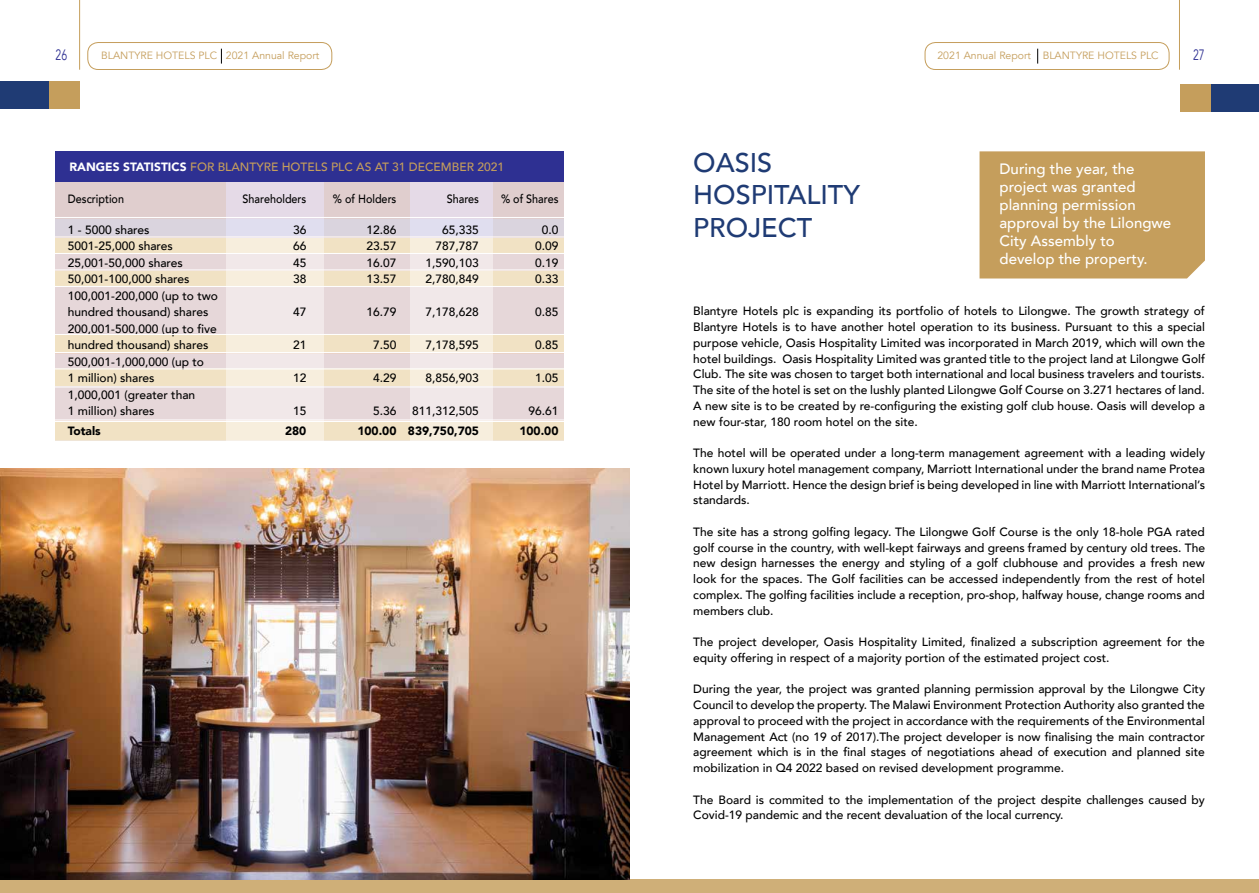
<style>
.page{position:relative;width:1259px;height:893px;background:#fff}
.page>*{position:absolute;margin:0;border:0;box-sizing:border-box;transform-origin:0 0}
.t1{font:500 27px/32.4px "Avenir LT";color:#1f3b74}
.t2{font:500 15px/18px "Avenir LT";color:#fff}
.t3{font:15px "Avenir LT";color:#2e3092;scale:.7 1}
.t4{font:500 12px/15.8px "Avenir LT";color:#000}
.t5{font:500 12px "Avenir LT";color:#c59e5c}
.t6{font:500 12px "Avenir LT";color:#000;scale:.9 1}
.t7{font:900 12px "Avenir LT";color:#000}
.t8{font:10.5px "Avenir LT";color:#c59e5c}
.s1{font-weight:900;color:#fff}
</style>
<div class="page">
<div style="left:0;top:879px;width:629px;height:14px;background:#cfaf78"></div>
<div style="left:629px;top:879px;width:630px;height:14px;background:#cfaf78"></div>
<div style="left:88px;top:42px;width:244px;height:28px;border:1px solid #c59e5c;border-radius:10px"></div>
<hr style="left:79px;top:0;width:1px;height:70px;background:#c59e5c">
<div style="left:925px;top:42px;width:244px;height:28px;border:1px solid #c59e5c;border-radius:10px"></div>
<svg style="left:1037px;top:49px;width:1px;height:15px"></svg>
<svg style="left:221px;top:49px;width:1px;height:15px"></svg>
<hr style="left:1179px;top:0;width:1px;height:70px;background:#c59e5c">
<div style="left:0;top:81px;width:49px;height:27px;background:#1f3b74"></div>
<div style="left:49px;top:81px;width:30px;height:27px;background:#c59e5c"></div>
<div style="left:1210px;top:84px;width:49px;height:27px;background:#1f3b74"></div>
<div style="left:1179px;top:84px;width:31px;height:27px;background:#c59e5c"></div>
<div style="left:55px;top:151px;width:509px;height:31px;background:#2e3092"></div>
<div style="left:54px;top:182px;width:511px;height:56px;background:#e0deef"></div>
<svg style="left:55px;top:183px;width:171px;height:258px;background:#ded7dc"></svg>
<svg style="left:324px;top:218px;width:85px;height:223px;background:#ded7dc"></svg>
<svg style="left:493px;top:218px;width:71px;height:223px;background:#ded7dc"></svg>
<svg style="left:55px;top:238px;width:509px;height:15px;background:#f3e6cc"></svg>
<svg style="left:56px;top:182px;width:508px;height:35px;fill:#e0cece"></svg>
<div style="left:54px;top:254px;width:511px;height:16px;background:linear-gradient(to right,#e8dadc,#ece0e2)"></div>
<div style="left:54px;top:287px;width:511px;height:47px;background:linear-gradient(to right,#e8dadc,#ece0e2)"></div>
<div style="left:54px;top:352px;width:511px;height:16px;background:linear-gradient(to right,#e8dadc,#ece0e2)"></div>
<div style="left:54px;top:386px;width:511px;height:36px;background:linear-gradient(to right,#e8dadc,#ece0e2)"></div>
<svg style="left:55px;top:271px;width:509px;height:15px;background:#f3e6cc"></svg>
<svg style="left:55px;top:335px;width:509px;height:19px;background:#f2e5cd"></svg>
<svg style="left:55px;top:370px;width:509px;height:16px;background:#f3e6cc"></svg>
<svg style="left:55px;top:422px;width:509px;height:17px;background:#f3e6cc"></svg>
<div style="left:30px;top:128px;width:25px;height:341px;background:#fff"></div>
<div style="left:564px;top:175px;width:26px;height:266px;background:#fff"></div>
<hr style="left:50px;top:217px;width:539px;height:1px;background:#fff">
<hr style="left:50px;top:237px;width:539px;height:1px;background:#fff">
<hr style="left:50px;top:253px;width:539px;height:1px;background:#fff">
<hr style="left:50px;top:270px;width:539px;height:1px;background:#fff">
<hr style="left:50px;top:286px;width:539px;height:1px;background:#fff">
<hr style="left:50px;top:334px;width:539px;height:1px;background:#fff">
<hr style="left:50px;top:352px;width:539px;height:1px;background:#fff">
<hr style="left:50px;top:369px;width:539px;height:1px;background:#fff">
<hr style="left:50px;top:387px;width:539px;height:1px;background:#fff">
<hr style="left:50px;top:420px;width:539px;height:1px;background:#fff">
<hr style="left:50px;top:421px;width:539px;height:1px;background:#fff">
<img style="left:0;top:469px;width:629px;height:410px">
<div style="left:979px;top:151px;width:226px;height:127px;background:#c59e5c"></div>
<p class="t3" style="left:56px;top:46px;width:18px">26</p>
<p class="t8" style="left:101px;top:50px;width:220px">BLANTYRE HOTELS PLC 2021 Annual Report</p>
<p class="t8" style="left:937px;top:50px;width:223px">2021 Annual Report BLANTYRE HOTELS PLC</p>
<p class="t3" style="left:1193px;top:46px;width:18px">27</p>
<p class="t5" style="left:69px;top:160px;width:436px"><span class="s1">RANGES STATISTICS</span> FOR BLANTYRE HOTELS PLC AS AT 31 DECEMBER 2021</p>
<p class="t6" style="left:68px;top:192px;width:64px">Description</p>
<p class="t6" style="left:243px;top:192px;width:72px">Shareholders</p>
<p class="t6" style="left:333px;top:192px;width:72px">% of Holders</p>
<p class="t6" style="left:447px;top:192px;width:37px">Shares</p>
<p class="t6" style="left:501px;top:192px;width:65px">% of Shares</p>
<p class="t4" style="left:68px;top:222px;width:83px">1 - 5000 shares</p>
<p class="t4" style="left:293px;top:222px;width:15px">36</p>
<p class="t4" style="left:366px;top:222px;width:32px">12.86</p>
<p class="t4" style="left:442px;top:222px;width:38px">65,335</p>
<p class="t4" style="left:542px;top:222px;width:18px">0.0</p>
<p class="t4" style="left:68px;top:239px;width:106px">5001-25,000 shares</p>
<p class="t4" style="left:293px;top:239px;width:15px">66</p>
<p class="t4" style="left:366px;top:239px;width:32px">23.57</p>
<p class="t4" style="left:435px;top:239px;width:45px">787,787</p>
<p class="t4" style="left:535px;top:239px;width:25px">0.09</p>
<p class="t4" style="left:68px;top:255px;width:116px">25,001-50,000 shares</p>
<p class="t4" style="left:293px;top:255px;width:15px">45</p>
<p class="t4" style="left:366px;top:255px;width:32px">16.07</p>
<p class="t4" style="left:425px;top:255px;width:55px">1,590,103</p>
<p class="t4" style="left:535px;top:255px;width:25px">0.19</p>
<p class="t4" style="left:68px;top:272px;width:123px">50,001-100,000 shares</p>
<p class="t4" style="left:293px;top:272px;width:15px">38</p>
<p class="t4" style="left:366px;top:272px;width:32px">13.57</p>
<p class="t4" style="left:425px;top:272px;width:55px">2,780,849</p>
<p class="t4" style="left:535px;top:272px;width:25px">0.33</p>
<p class="t4" style="left:68px;top:288px;width:152px;line-height:16.5px">100,001-200,000 (up to two hundred thousand) shares</p>
<p class="t4" style="left:293px;top:305px;width:15px">47</p>
<p class="t4" style="left:366px;top:305px;width:32px">16.79</p>
<p class="t4" style="left:425px;top:305px;width:55px">7,178,628</p>
<p class="t4" style="left:535px;top:305px;width:25px">0.85</p>
<p class="t4" style="left:68px;top:321px;width:150px;line-height:16.5px">200,001-500,000 (up to five hundred thousand) shares</p>
<p class="t4" style="left:68px;top:354px;width:138px;line-height:16.5px">500,001-1,000,000 (up to<br>1 million) shares</p>
<p class="t4" style="left:68px;top:387px;width:129px;line-height:16.5px">1,000,001 (greater than<br>1 million) shares</p>
<p class="t4" style="left:293px;top:338px;width:15px">21</p>
<p class="t4" style="left:373px;top:338px;width:25px">7.50</p>
<p class="t4" style="left:425px;top:338px;width:55px">7,178,595</p>
<p class="t4" style="left:535px;top:338px;width:25px">0.85</p>
<p class="t4" style="left:293px;top:371px;width:15px">12</p>
<p class="t4" style="left:373px;top:371px;width:25px">4.29</p>
<p class="t4" style="left:425px;top:371px;width:55px">8,856,903</p>
<p class="t4" style="left:535px;top:371px;width:25px">1.05</p>
<p class="t4" style="left:293px;top:404px;width:15px">15</p>
<p class="t4" style="left:373px;top:404px;width:25px">5.36</p>
<p class="t4" style="left:412px;top:404px;width:68px">811,312,505</p>
<p class="t4" style="left:528px;top:404px;width:32px">96.61</p>
<p class="t7" style="left:68px;top:423px;width:34px">Totals</p>
<p class="t7" style="left:285px;top:423px;width:23px">280</p>
<p class="t7" style="left:357px;top:423px;width:123px">100.00 839,750,705</p>
<p class="t7" style="left:519px;top:423px;width:41px">100.00</p>
<h1 class="t1" style="left:693px;top:147px;width:168px">OASIS<br>HOSPITALITY<br>PROJECT</h1>
<p class="t2" style="left:999px;top:161px;width:173px">During the year, the project was granted planning permission approval by the Lilongwe<br>City Assembly to develop the property.</p>
<p class="t4" style="left:693px;top:304px;width:513px;text-align:justify">Blantyre Hotels plc is expanding its portfolio of hotels to Lilongwe. The growth strategy of Blantyre Hotels is to have another hotel operation to its business. Pursuant to this a special purpose vehicle, Oasis Hospitality Limited was incorporated in March 2019, which will own the hotel buildings. Oasis Hospitality Limited was granted title to the project land at Lilongwe Golf Club. The site was chosen to target both international and local business travelers and tourists.<br>The site of the hotel is set on the lushly planted Lilongwe Golf Course on 3.271 hectares of land.<br>A new site is to be created by re-configuring the existing golf club house. Oasis will develop a new four-star, 180 room hotel on the site.</p>
<p class="t4" style="left:693px;top:445px;width:513px;text-align:justify">The hotel will be operated under a long-term management agreement with a leading widely known luxury hotel management company, Marriott International under the brand name Protea Hotel by Marriott. Hence the design brief is being developed in line with Marriott International’s standards.</p>
<p class="t4" style="left:693px;top:524px;width:513px;text-align:justify">The site has a strong golfing legacy. The Lilongwe Golf Course is the only 18-hole PGA rated golf course in the country, with well-kept fairways and greens framed by century old trees. The new design harnesses the energy and styling of a golf clubhouse and provides a fresh new look for the spaces. The Golf facilities can be accessed independently from the rest of hotel complex. The golfing facilities include a reception, pro-shop, halfway house, change rooms and members club.</p>
<p class="t4" style="left:693px;top:634px;width:513px">The project developer, Oasis Hospitality Limited, finalized a subscription agreement for the equity offering in respect of a majority portion of the estimated project cost.</p>
<p class="t4" style="left:693px;top:682px;width:513px;text-align:justify">During the year, the project was granted planning permission approval by the Lilongwe City Council to develop the property. The Malawi Environment Protection Authority also granted the approval to proceed with the project in accordance with the requirements of the Environmental Management Act (no 19 of 2017).The project developer is now finalising the main contractor agreement which is in the final stages of negotiations ahead of execution and planned site mobilization in Q4 2022 based on revised development programme.</p>
<p class="t4" style="left:693px;top:792px;width:513px">The Board is commited to the implementation of the project despite challenges caused by<br>Covid-19 pandemic and the recent devaluation of the local currency.</p>
</div>
